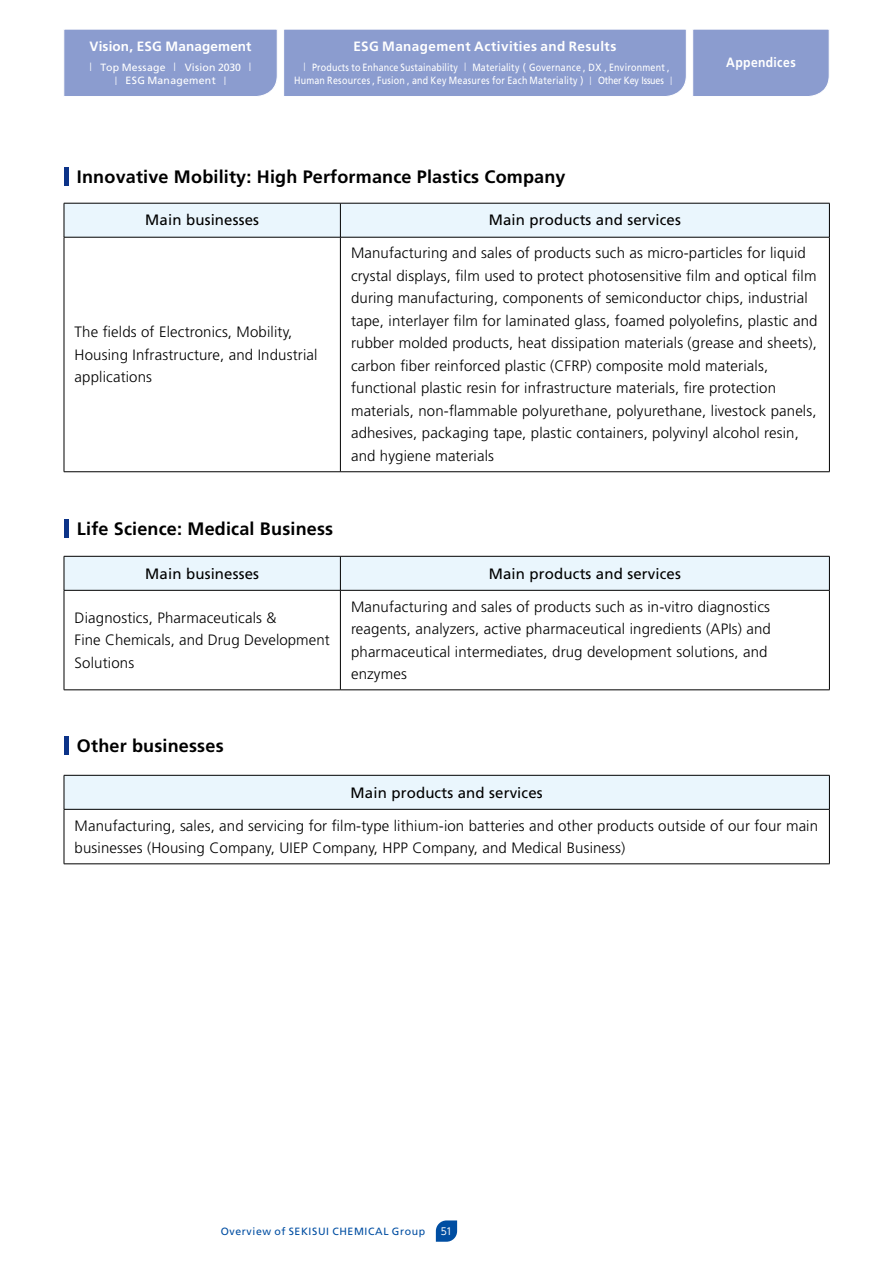
<style>
.page{position:relative;width:893px;height:1263px;background:#fff}
.page>*{position:absolute;margin:0;border:0;box-sizing:border-box;transform-origin:0 0}
.t1{font:700 18px "Frutiger";letter-spacing:.01em;color:#000}
.t2{font:300 15px/22.5px "Frutiger";letter-spacing:.01em;color:#000}
.t3{font:15px "Frutiger";letter-spacing:.01em;color:#000}
.t4{font:700 13.5px "Frutiger";letter-spacing:.03em;color:#fff}
.t5{font:700 13.5px "Frutiger";letter-spacing:.01em;color:#fff}
.t6{font:700 13.5px "Frutiger";letter-spacing:.03em;color:#fff;scale:.9 1}
.t7{font:10.5px "Frutiger";letter-spacing:.025em;color:#fff;scale:.85 1}
.t8{font:10.5px "Frutiger";letter-spacing:.025em;color:#fff}
.t9{font:10.5px "Frutiger";letter-spacing:.06em;color:#004ea2}
.t10{font:9.75px "UD Shin Go Pro";color:#fff;scale:.95 1}
.t11{font:8.4px "UD Shin Go Pro";color:#fff;scale:1.25 1}
.t12{font:8.4px "UD Shin Go Pro";color:#fff;scale:1.06 1}
.s1{font-family:"UD Shin Go Pro";font-size:8.4px}
</style>
<div class="page">
<svg style="left:436px;top:1220px;width:21px;height:22px"></svg>
<div style="left:64px;top:29px;width:765px;height:67px;background:#8b9ccf"></div>
<hr style="left:64px;top:168px;width:4px;height:18px;background:#0c3388">
<hr style="left:64px;top:519px;width:4px;height:18px;background:#0c3388">
<hr style="left:64px;top:737px;width:4px;height:18px;background:#0c3388">
<div style="left:65px;top:204px;width:764px;height:33px;background:#eaf6fd"></div>
<hr style="left:64px;top:203px;width:276px;height:1px;background:#000">
<hr style="left:64px;top:203px;width:1px;height:34px;background:#000">
<hr style="left:340px;top:203px;width:490px;height:1px;background:#000">
<hr style="left:340px;top:203px;width:1px;height:34px;background:#000">
<hr style="left:829px;top:203px;width:1px;height:34px;background:#000">
<hr style="left:64px;top:237px;width:1px;height:234px;background:#000">
<hr style="left:64px;top:237px;width:276px;height:1px;background:#000">
<hr style="left:340px;top:237px;width:490px;height:1px;background:#000">
<hr style="left:340px;top:237px;width:1px;height:234px;background:#000">
<hr style="left:829px;top:237px;width:1px;height:234px;background:#000">
<hr style="left:64px;top:471px;width:276px;height:1px;background:#000">
<hr style="left:340px;top:471px;width:490px;height:1px;background:#000">
<div style="left:65px;top:557px;width:764px;height:33px;background:#eaf6fd"></div>
<hr style="left:64px;top:556px;width:276px;height:1px;background:#000">
<hr style="left:64px;top:556px;width:1px;height:34px;background:#000">
<hr style="left:340px;top:556px;width:490px;height:1px;background:#000">
<hr style="left:340px;top:556px;width:1px;height:34px;background:#000">
<hr style="left:829px;top:556px;width:1px;height:34px;background:#000">
<hr style="left:64px;top:590px;width:1px;height:100px;background:#000">
<hr style="left:64px;top:590px;width:276px;height:1px;background:#000">
<hr style="left:340px;top:590px;width:490px;height:1px;background:#000">
<hr style="left:340px;top:590px;width:1px;height:100px;background:#000">
<hr style="left:829px;top:590px;width:1px;height:100px;background:#000">
<hr style="left:64px;top:689px;width:276px;height:1px;background:#000">
<hr style="left:340px;top:689px;width:490px;height:1px;background:#000">
<div style="left:64px;top:775px;width:765px;height:34px;background:#eaf6fd"></div>
<hr style="left:64px;top:775px;width:766px;height:1px;background:#000">
<hr style="left:64px;top:775px;width:1px;height:34px;background:#000">
<hr style="left:829px;top:775px;width:1px;height:34px;background:#000">
<hr style="left:64px;top:809px;width:766px;height:1px;background:#000">
<hr style="left:64px;top:809px;width:1px;height:55px;background:#000">
<hr style="left:829px;top:809px;width:1px;height:55px;background:#000">
<hr style="left:64px;top:863px;width:766px;height:1px;background:#000">
<p class="t5" style="left:89px;top:38px;width:164px">Vision, ESG Management</p>
<p class="t11" style="left:245px;top:60px;width:10px">|</p>
<p class="t11" style="left:86px;top:60px;width:10px">｜</p>
<p class="t11" style="left:170px;top:60px;width:10px">｜</p>
<p class="t8" style="left:185px;top:61px;width:58px">Vision 2030</p>
<p class="t8" style="left:101px;top:61px;width:67px">Top Message</p>
<p class="t4" style="left:353px;top:38px;width:264px">ESG Management Activities and Results</p>
<p class="t7" style="left:472px;top:61px;width:234px">Materiality ( Governance , DX , Environment ,</p>
<p class="t12" style="left:300px;top:60px;width:10px">｜</p>
<p class="t12" style="left:461px;top:60px;width:10px">｜</p>
<p class="t7" style="left:312px;top:61px;width:173px">Products to Enhance Sustainability</p>
<p class="t11" style="left:111px;top:74px;width:10px">｜</p>
<p class="t8" style="left:126px;top:75px;width:92px">ESG Management</p>
<p class="t11" style="left:220px;top:74px;width:10px">|</p>
<p class="t7" style="left:294px;top:75px;width:436px">Human Resources , Fusion , and Key Measures for Each Materiality ) <span class="s1">｜</span> Other Key Issues</p>
<p class="t12" style="left:667px;top:74px;width:10px">|</p>
<p class="t1" style="left:77px;top:166px;width:490px">Innovative Mobility: High Performance Plastics Company</p>
<p class="t3" style="left:145px;top:211px;width:115px">Main businesses</p>
<p class="t3" style="left:489px;top:211px;width:194px">Main products and services</p>
<p class="t6" style="left:726px;top:55px;width:79px">Appendices</p>
<p class="t2" style="left:75px;top:321px;width:244px">The fields of Electronics, Mobility,<br>Housing Infrastructure, and Industrial applications</p>
<p class="t2" style="left:351px;top:242px;width:468px">Manufacturing and sales of products such as micro-particles for liquid crystal displays, film used to protect photosensitive film and optical film during manufacturing, components of semiconductor chips, industrial tape, interlayer film for laminated glass, foamed polyolefins, plastic and rubber molded products, heat dissipation materials (grease and sheets ,( carbon fiber reinforced plastic (CFRP) composite mold materials, functional plastic resin for infrastructure materials, fire protection materials, non-flammable polyurethane, polyurethane, livestock panels, adhesives, packaging tape, plastic containers, polyvinyl alcohol resin, and hygiene materials</p>
<p class="t1" style="left:77px;top:518px;width:258px">Life Science: Medical Business</p>
<p class="t3" style="left:145px;top:564px;width:115px">Main businesses</p>
<p class="t2" style="left:75px;top:606px;width:257px">Diagnostics, Pharmaceuticals &amp;<br>Fine Chemicals, and Drug Development<br>Solutions</p>
<p class="t2" style="left:351px;top:595px;width:421px">Manufacturing and sales of products such as in-vitro diagnostics reagents, analyzers, active pharmaceutical ingredients (APIs) and pharmaceutical intermediates, drug development solutions, and enzymes</p>
<p class="t3" style="left:489px;top:564px;width:194px">Main products and services</p>
<p class="t1" style="left:77px;top:735px;width:148px">Other businesses</p>
<p class="t3" style="left:351px;top:783px;width:194px">Main products and services</p>
<p class="t2" style="left:75px;top:814px;width:745px">Manufacturing, sales, and servicing for film-type lithium-ion batteries and other products outside of our four main businesses (Housing Company, UIEP Company, HPP Company, and Medical Business(</p>
<p class="t9" style="left:221px;top:1225px;width:206px">Overview of SEKISUI CHEMICAL Group</p>
<p class="t10" style="left:441px;top:1223px;width:13px">51</p>
</div>
